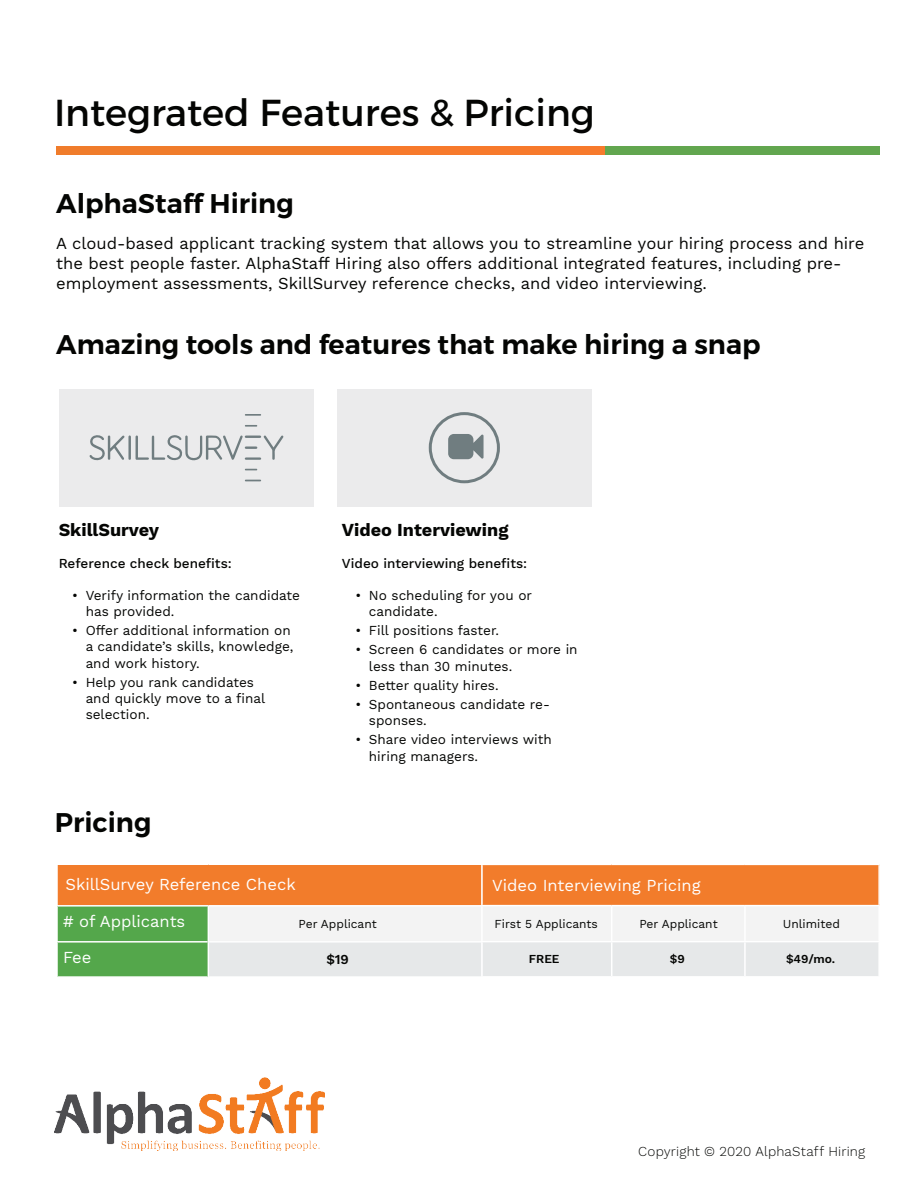
<style>
.page{position:relative;width:918px;height:1188px;background:#fff}
.page>*{position:absolute;margin:0;border:0;box-sizing:border-box;transform-origin:0 0}
.t1{font:37.5px "Montserrat";color:#040503}
.t2{font:600 27px "Montserrat";color:#040503}
.t3{font:700 18px "Work Sans";color:#040503}
.t4{font:16.5px/19.8px "Work Sans";color:#040503}
.t5{font:16.5px "Work Sans";color:#fff}
.t6{font:13.5px/16.2px "Work Sans";color:#040503}
.t7{font:500 13.5px "Work Sans";color:#040503}
.Text_3{font:300 13.5px "Work Sans";letter-spacing:.01em;color:#040503}
.t8{font:600 13.5px "Work Sans";color:#040503}
.t9{font:12px "Work Sans";color:#040503}
.t10{font:600 12px "Work Sans";color:#040503}
</style>
<div class="page">
<div style="left:59px;top:389px;width:255px;height:117px;background:#ebebec"></div>
<div style="left:337px;top:389px;width:254px;height:117px;background:#ebebec"></div>
<svg style="left:89px;top:435px;width:195px;height:26px"></svg>
<svg style="left:245px;top:480px;width:16px;height:1px"></svg>
<svg style="left:245px;top:414px;width:16px;height:2px"></svg>
<svg style="left:245px;top:425px;width:12px;height:2px"></svg>
<svg style="left:245px;top:469px;width:12px;height:1px"></svg>
<div style="left:429px;top:412px;width:71px;height:71px;border:3px solid #707d80;border-radius:50%"></div>
<svg style="left:448px;top:434px;width:36px;height:25px"></svg>
<div style="left:56px;top:146px;width:97px;height:9px;background:#f07c2b"></div>
<div style="left:153px;top:146px;width:97px;height:9px;background:#f07c2b"></div>
<div style="left:250px;top:146px;width:81px;height:9px;background:#f07c2b"></div>
<div style="left:331px;top:146px;width:97px;height:9px;background:#f77a2c"></div>
<div style="left:428px;top:146px;width:97px;height:9px;background:#f77a2c"></div>
<div style="left:525px;top:146px;width:80px;height:9px;background:#f77a2c"></div>
<div style="left:605px;top:146px;width:97px;height:9px;background:#62a64f"></div>
<div style="left:702px;top:146px;width:97px;height:9px;background:#62a64f"></div>
<div style="left:799px;top:146px;width:81px;height:9px;background:#62a64f"></div>
<div style="left:57px;top:864px;width:425px;height:42px;background:#f27c2b"></div>
<div style="left:58px;top:907px;width:150px;height:69px;background:#54a74b"></div>
<div style="left:208px;top:906px;width:274px;height:36px;background:#f3f3f3"></div>
<div style="left:208px;top:942px;width:274px;height:35px;background:#e6e8e9"></div>
<hr style="left:56px;top:864px;width:152px;height:1px;background:#fff">
<hr style="left:56px;top:865px;width:2px;height:40px;background:#fff">
<hr style="left:208px;top:864px;width:275px;height:1px;background:#fff">
<hr style="left:56px;top:905px;width:152px;height:2px;background:#fff">
<hr style="left:208px;top:905px;width:275px;height:2px;background:#fff">
<hr style="left:56px;top:941px;width:152px;height:2px;background:#fff">
<hr style="left:208px;top:907px;width:1px;height:34px;background:#fff">
<hr style="left:208px;top:941px;width:275px;height:2px;background:#fff">
<hr style="left:208px;top:943px;width:1px;height:33px;background:#fff">
<hr style="left:208px;top:976px;width:275px;height:2px;background:#fff">
<div style="left:482px;top:864px;width:397px;height:42px;background:#f27c2b"></div>
<svg style="left:483px;top:907px;width:395px;height:69px"></svg>
<hr style="left:481px;top:864px;width:131px;height:1px;background:#fff">
<hr style="left:481px;top:865px;width:2px;height:40px;background:#fff">
<hr style="left:612px;top:864px;width:133px;height:1px;background:#fff">
<hr style="left:745px;top:864px;width:135px;height:1px;background:#fff">
<hr style="left:878px;top:865px;width:2px;height:40px;background:#fff">
<hr style="left:481px;top:905px;width:131px;height:1px;background:#fff">
<hr style="left:612px;top:905px;width:133px;height:1px;background:#fff">
<hr style="left:745px;top:905px;width:135px;height:1px;background:#fff">
<hr style="left:481px;top:906px;width:2px;height:35px;background:#fff">
<hr style="left:611px;top:906px;width:1px;height:35px;background:#fff">
<hr style="left:744px;top:906px;width:2px;height:35px;background:#fff">
<hr style="left:481px;top:941px;width:131px;height:1px;background:#fff">
<hr style="left:481px;top:942px;width:2px;height:34px;background:#fff">
<hr style="left:612px;top:941px;width:133px;height:1px;background:#fff">
<hr style="left:611px;top:942px;width:1px;height:34px;background:#fff">
<hr style="left:745px;top:941px;width:135px;height:1px;background:#fff">
<hr style="left:744px;top:942px;width:2px;height:34px;background:#fff">
<img style="left:54px;top:1078px;width:270px;height:73px">
<p class="t1" style="left:54px;top:89px;width:542px">Integrated Features &amp; Pricing</p>
<p class="t2" style="left:56px;top:186px;width:239px">AlphaStaff Hiring</p>
<p class="t4" style="left:56px;top:234px;width:810px">A cloud-based applicant tracking system that allows you to streamline your hiring process and hire the best people faster. AlphaStaff Hiring also offers additional integrated features, including pre&shy;employment assessments, SkillSurvey reference checks, and video interviewing.</p>
<p class="t2" style="left:56px;top:328px;width:706px">Amazing tools and features that make hiring a snap</p>
<p class="t3" style="left:59px;top:520px;width:102px">SkillSurvey</p>
<p class="t7" style="left:59px;top:556px;width:175px">Reference check benefits:</p>
<p class="t6" style="left:86px;top:588px;width:216px;text-indent:-14px">• Verify information the candidate has provided.</p>
<p class="t6" style="left:86px;top:623px;width:209px;text-indent:-14px">• Offer additional information on a candidate’s skills, knowledge, and work history.</p>
<p class="t6" style="left:86px;top:675px;width:181px;text-indent:-14px">• Help you rank candidates and quickly move to a final selection.</p>
<p class="t2" style="left:55px;top:805px;width:98px">Pricing</p>
<p class="t3" style="left:342px;top:520px;width:168px">Video Interviewing</p>
<p class="t7" style="left:342px;top:556px;width:187px">Video interviewing benefits:</p>
<p class="t6" style="left:369px;top:588px;width:165px;text-indent:-14px">• No scheduling for you or candidate.</p>
<p class="t6" style="left:355px;top:623px;width:145px">• Fill positions faster.</p>
<p class="t6" style="left:369px;top:642px;width:210px;text-indent:-14px">• Screen 6 candidates or more in less than 30 minutes.</p>
<p class="t6" style="left:355px;top:678px;width:145px">• Better quality hires.</p>
<p class="t6" style="left:369px;top:697px;width:183px;text-indent:-14px">• Spontaneous candidate re&shy;sponses.</p>
<p class="t6" style="left:369px;top:732px;width:184px;text-indent:-14px">• Share video interviews with hiring managers.</p>
<p class="t5" style="left:65px;top:874px;width:232px">SkillSurvey Reference Check</p>
<p class="t5" style="left:63px;top:912px;width:124px"># of Applicants</p>
<p class="t5" style="left:63px;top:948px;width:30px">Fee</p>
<p class="t9" style="left:299px;top:916px;width:80px">Per Applicant</p>
<p class="t8" style="left:326px;top:952px;width:24px">$19</p>
<p class="t5" style="left:492px;top:876px;width:210px">Video Interviewing Pricing</p>
<p class="t9" style="left:495px;top:916px;width:105px">First 5 Applicants</p>
<p class="t9" style="left:639px;top:916px;width:80px">Per Applicant</p>
<p class="t9" style="left:783px;top:916px;width:59px">Unlimited</p>
<p class="t10" style="left:529px;top:952px;width:32px">FREE</p>
<p class="t10" style="left:670px;top:952px;width:16px">$9</p>
<p class="t10" style="left:786px;top:952px;width:51px">$49/mo.</p>
<p class="Text_3" style="left:638px;top:1143px;width:228px">Copyright © 2020 AlphaStaff Hiring</p>
</div>
